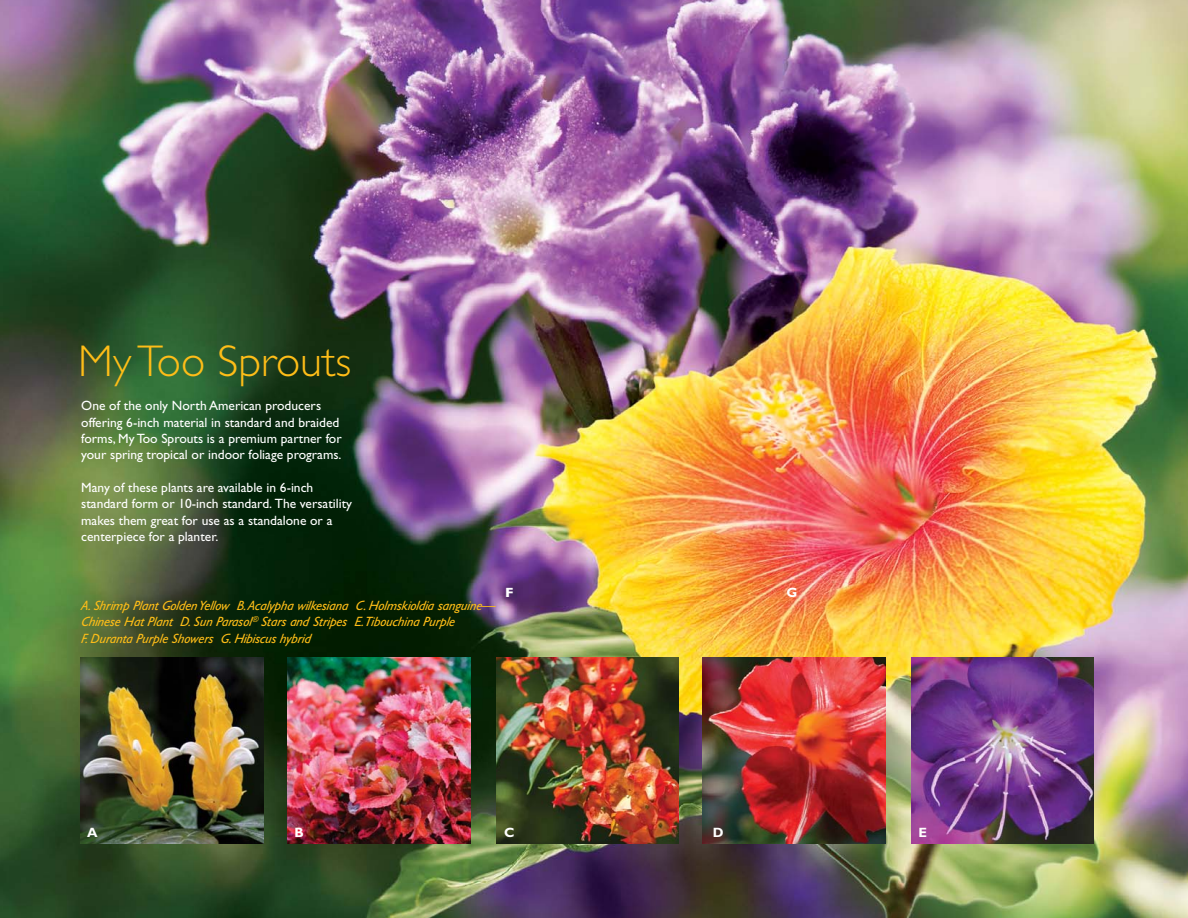
<style>
.page{position:relative;width:1188px;height:918px;background:#fff}
.page>*{position:absolute;margin:0;border:0;box-sizing:border-box;transform-origin:0 0}
.t1{font:300 44.55px "Gill Sans";color:#febd18}
.t2{font:13.5px/16.2px "Gill Sans";color:#fff}
.t3{font:italic 13.5px/16.5px "Gill Sans";color:#febd18}
.t4{font:700 13.5px "Gill Sans";color:#fff}
</style>
<div class="page">
<img style="left:0;top:0;width:1188px;height:918px">
<img style="left:81px;top:657px;width:182px;height:187px">
<img style="left:288px;top:657px;width:182px;height:187px">
<img style="left:496px;top:657px;width:183px;height:187px">
<img style="left:703px;top:657px;width:182px;height:187px">
<img style="left:911px;top:657px;width:183px;height:187px">
<h1 class="t1" style="left:78px;top:344px;width:275px">My Too Sprouts</h1>
<p class="t2" style="left:81px;top:399px;width:262px">One of the only North American producers offering 6-inch material in standard and braided forms, My Too Sprouts is a premium partner for your spring tropical or indoor foliage programs.</p>
<p class="t2" style="left:81px;top:480px;width:272px">Many of these plants are available in 6-inch standard form or 10-inch standard. The versatility makes them great for use as a standalone or a centerpiece for a planter.</p>
<p class="t3" style="left:81px;top:599px;width:418px">A.Shrimp Plant Golden Yellow B.Acalypha wilkesiana C.Holmskioldia sanguine—<br>Chinese Hat Plant D.Sun Parasol<sup>®</sup> Stars and Stripes E.Tibouchina Purple<br>F.Duranta Purple Showers G.Hibiscus hybrid</p>
<p class="t4" style="left:505px;top:585px;width:10px">F</p>
<p class="t4" style="left:786px;top:588px;width:12px">G</p>
<p class="t4" style="left:87px;top:828px;width:12px">A</p>
<p class="t4" style="left:294px;top:828px;width:11px">B</p>
<p class="t4" style="left:504px;top:828px;width:12px">C</p>
<p class="t4" style="left:713px;top:828px;width:12px">D</p>
<p class="t4" style="left:919px;top:828px;width:10px">E</p>
</div>
